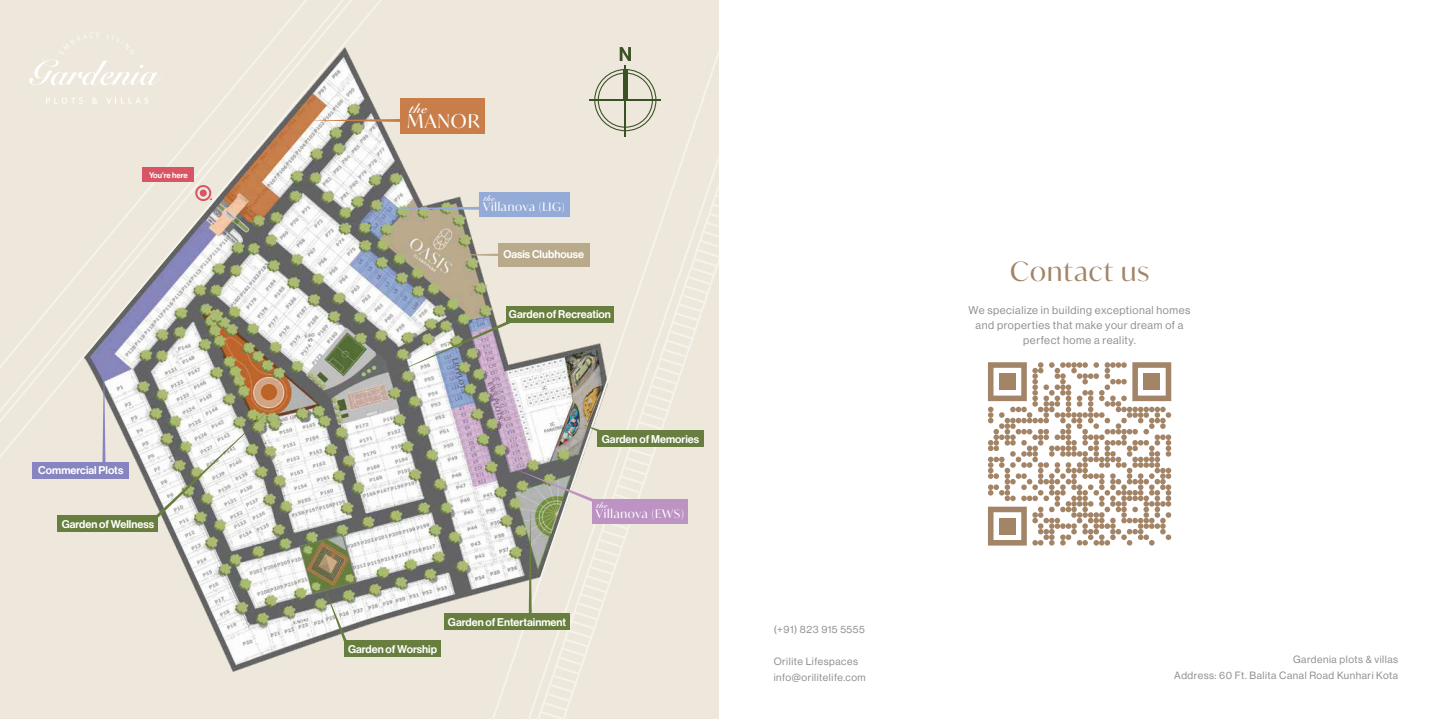
<style>
.page{position:relative;width:1440px;height:720px;background:#fff}
.page>*{position:absolute;margin:0;border:0;box-sizing:border-box;transform-origin:0 0}
.t1{font:26.6px "Ivy Mode";letter-spacing:.045em;color:#a38467}
.t2{font:19.2px "Ivy Mode";letter-spacing:.045em;color:#fff}
.t3{font:13.8px "Snell Roundhand Bold Script";color:#fff}
.t4{font:11.8px "Ivy Mode";letter-spacing:.06em;color:#fff}
.t5{font:11px "Neue Haas Display Mediu";color:#fff}
.t6{font:11px/15px "Neue Haas Display";letter-spacing:.05em;color:#8d8d8d;text-align:center}
.t7{font:10.3px/16.2px "Neue Haas Display";letter-spacing:.05em;color:#8d8d8d}
.t8{font:8.5px "Snell Roundhand Bold Script";letter-spacing:.06em;color:#fff}
.t9{font:8px "Neue Haas Display Mediu";letter-spacing:-.005em;color:#fff}
</style>
<div class="page">
<div style="left:0;top:0;width:719px;height:719px;background:#ede7dc"></div>
<svg style="left:988px;top:362px;width:183px;height:184px"></svg>
<div style="left:999px;top:518px;width:17px;height:16px;background:#a38467"></div>
<img style="left:37px;top:47px;width:583px;height:625px">
<svg style="left:0;top:0;width:382px;height:458px"></svg>
<img style="left:0;top:0;width:353px;height:423px">
<img style="left:0;top:0;width:344px;height:413px">
<svg style="left:0;top:0;width:308px;height:369px"></svg>
<div style="left:400px;top:99px;width:85px;height:35px;background:#c97e4a"></div>
<svg style="left:492px;top:50px;width:227px;height:142px"></svg>
<svg style="left:528px;top:155px;width:191px;height:49px"></svg>
<div style="left:32px;top:462px;width:97px;height:16px;background:#8785c0"></div>
<svg style="left:305px;top:119px;width:95px;height:3px"></svg>
<div style="left:479px;top:192px;width:90px;height:25px;background:#94abd7"></div>
<svg style="left:102px;top:356px;width:3px;height:106px"></svg>
<div style="left:57px;top:516px;width:101px;height:16px;background:#677e3e"></div>
<svg style="left:155px;top:403px;width:122px;height:115px"></svg>
<div style="left:344px;top:641px;width:97px;height:16px;background:#677e3e"></div>
<svg style="left:323px;top:584px;width:24px;height:59px"></svg>
<svg style="left:382px;top:204px;width:337px;height:516px"></svg>
<div style="left:200px;top:190px;width:7px;height:7px;background:#d85565;border-radius:50%"></div>
<div style="left:195px;top:185px;width:16px;height:16px;border:2px solid #d85565;border-radius:50%"></div>
<div style="left:143px;top:167px;width:51px;height:15px;background:#d85565"></div>
<div style="left:261px;top:384px;width:16px;height:16px;background:#bc6328;border-radius:50%"></div>
<svg style="left:46px;top:98px;width:37px;height:6px"></svg>
<svg style="left:92px;top:98px;width:6px;height:6px"></svg>
<svg style="left:106px;top:98px;width:42px;height:6px"></svg>
<svg style="left:29px;top:32px;width:133px;height:53px"></svg>
<svg style="left:594px;top:69px;width:62px;height:62px"></svg>
<hr style="left:625px;top:65px;width:1px;height:71px;background:#3a5025">
<hr style="left:590px;top:100px;width:71px;height:1px;background:#3a5025">
<div style="left:623px;top:70px;width:5px;height:30px;background:#3a5025"></div>
<svg style="left:620px;top:47px;width:11px;height:14px"></svg>
<p class="t9" style="left:149px;top:170px;width:40px">You’re here</p>
<p class="t5" style="left:38px;top:464px;width:87px">Commercial Plots</p>
<p class="t5" style="left:62px;top:518px;width:94px">Garden of Wellness</p>
<p class="t3" style="left:409px;top:100px;width:19px">the</p>
<h2 class="t2" style="left:407px;top:108px;width:74px">MANOR</h2>
<p class="t8" style="left:484px;top:193px;width:12px">the</p>
<p class="t4" style="left:483px;top:199px;width:83px">Villanova (LIG)</p>
<p class="t5" style="left:503px;top:248px;width:82px">Oasis Clubhouse</p>
<p class="t5" style="left:509px;top:308px;width:103px">Garden of Recreation</p>
<p class="t5" style="left:602px;top:432px;width:99px">Garden of Memories</p>
<p class="t8" style="left:597px;top:500px;width:12px">the</p>
<p class="t4" style="left:596px;top:506px;width:89px">Villanova (EWS)</p>
<p class="t5" style="left:348px;top:642px;width:91px">Garden of Worship</p>
<p class="t5" style="left:448px;top:615px;width:120px">Garden of Entertainment</p>
<h1 class="t1" style="left:1010px;top:253px;width:141px">Contact us</h1>
<p class="t6" style="left:969px;top:303px;width:223px">We specialize in building exceptional homes and properties that make your dream of a perfect home a reality.</p>
<p class="t7" style="left:774px;top:621px;width:93px">(+91) 823 915 5555</p>
<p class="t7" style="left:774px;top:654px;width:94px">Orilite Lifespaces info@orilitelife.com</p>
<p class="t7" style="left:1174px;top:651px;width:225px;text-align:right">Gardenia plots &amp; villas<br>Address: 60 Ft. Balita Canal Road Kunhari Kota</p>
</div>
